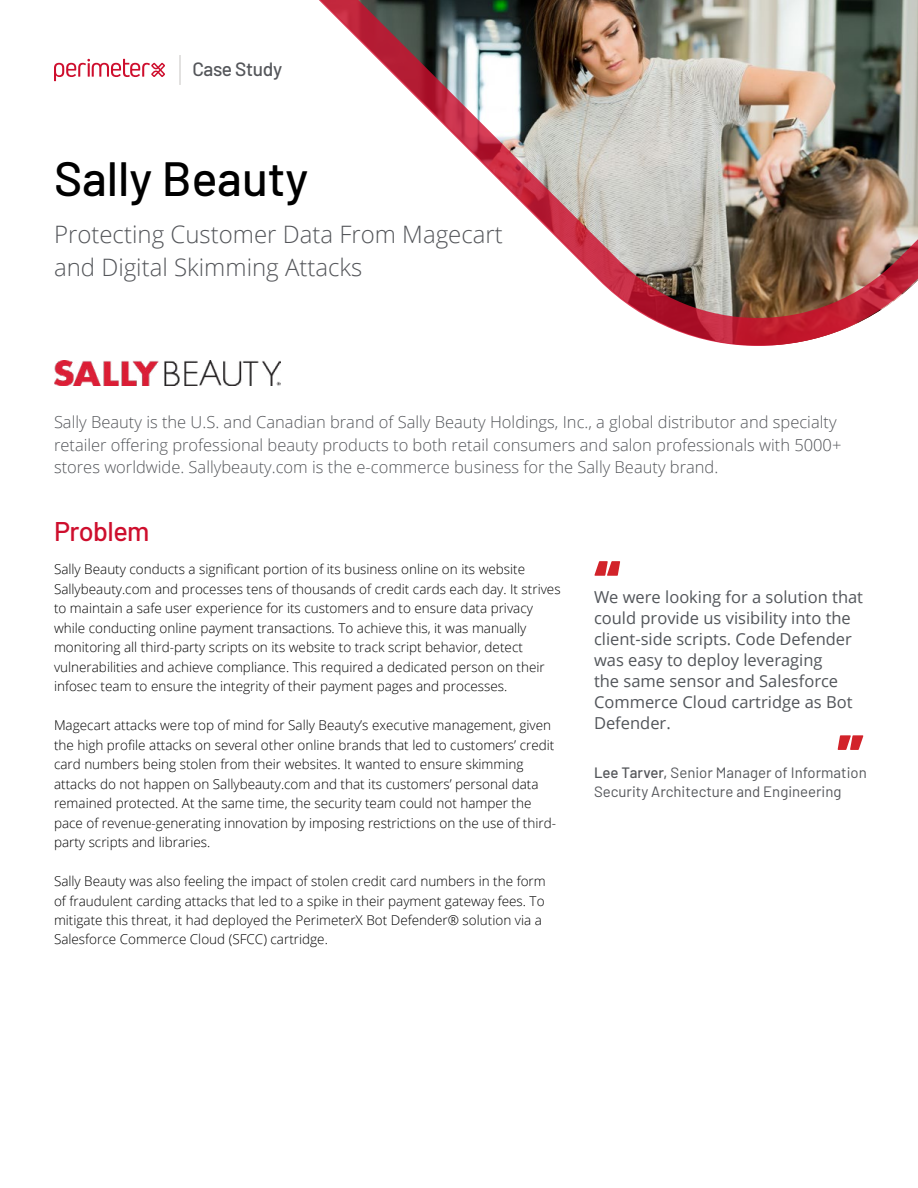
<style>
.page{position:relative;width:918px;height:1188px;background:#fff}
.page>*{position:absolute;margin:0;border:0;box-sizing:border-box;transform-origin:0 0}
.t1{font:900 60.75px "Barlow";color:#d2232a}
.t2{font:500 48px "Barlow";color:#000}
.t3{font:500 27px "Barlow";letter-spacing:-.02em;color:#ce0e2d}
.t4{font:300 24px/33px "Open Sans";color:#54565a}
.t5{font:500 19.2px "Barlow";letter-spacing:-.02em;color:#54565a}
.t6{font:300 16.5px/22.5px "Open Sans";color:#54565a}
.t7{font:16.5px/21px "Open Sans";color:#52555a}
.t8{font:15px/19.5px "Barlow";color:#54565a}
.t9{font:300 13.5px/19.5px "Open Sans";color:#000}
.s1{font-weight:500}
</style>
<div class="page">
<svg style="left:54px;top:59px;width:111px;height:22px"></svg>
<hr style="left:179px;top:55px;width:2px;height:30px;background:#d9d8d6">
<img style="left:54px;top:360px;width:226px;height:26px">
<img style="left:319px;top:0;width:599px;height:346px">
<h3 class="t5" style="left:192px;top:55px;width:91px">Case Study</h3>
<h2 class="t2" style="left:54px;top:144px;width:256px">Sally Beauty</h2>
<h3 class="t4" style="left:54px;top:218px;width:450px">Protecting Customer Data From Magecart and Digital Skimming Attacks</h3>
<p class="t6" style="left:54px;top:410px;width:789px">Sally Beauty is the U.S. and Canadian brand of Sally Beauty Holdings, Inc., a global distributor and specialty retailer offering professional beauty products to both retail consumers and salon professionals with 5000+ stores worldwide. Sallybeauty.com is the e-commerce business for the Sally Beauty brand.</p>
<h3 class="t3" style="left:54px;top:512px;width:97px">Problem</h3>
<p class="t9" style="left:54px;top:559px;width:508px">Sally Beauty conducts a significant portion of its business online on its website Sallybeauty.com and processes tens of thousands of credit cards each day. It strives to maintain a safe user experience for its customers and to ensure data privacy while conducting online payment transactions. To achieve this, it was manually monitoring all third-party scripts on its website to track script behavior, detect vulnerabilities and achieve compliance. This required a dedicated person on their infosec team to ensure the integrity of their payment pages and processes.</p>
<p class="t9" style="left:54px;top:715px;width:504px">Magecart attacks were top of mind for Sally Beauty’s executive management, given the high profile attacks on several other online brands that led to customers’ credit card numbers being stolen from their websites. It wanted to ensure skimming attacks do not happen on Sallybeauty.com and that its customers’ personal data remained protected. At the same time, the security team could not hamper the pace of revenue-generating innovation by imposing restrictions on the use of third&shy;party scripts and libraries.</p>
<p class="t9" style="left:54px;top:871px;width:493px">Sally Beauty was also feeling the impact of stolen credit card numbers in the form of fraudulent carding attacks that led to a spike in their payment gateway fees. To mitigate this threat, it had deployed the PerimeterX Bot Defender® solution via a Salesforce Commerce Cloud (SFCC) cartridge.</p>
<h1 class="t1" style="left:594px;top:536px;width:28px">“</h1>
<p class="t7" style="left:594px;top:586px;width:271px">We were looking for a solution that could provide us visibility into the client-side scripts. Code Defender was easy to deploy leveraging<br>the same sensor and Salesforce<br>Commerce Cloud cartridge as Bot<br>Defender.</p>
<h1 class="t1" style="left:838px;top:710px;width:28px">”</h1>
<p class="t8" style="left:594px;top:761px;width:274px"><span class="s1">Lee Tarver,</span> Senior Manager of Information<br>Security Architecture and Engineering</p>
</div>
